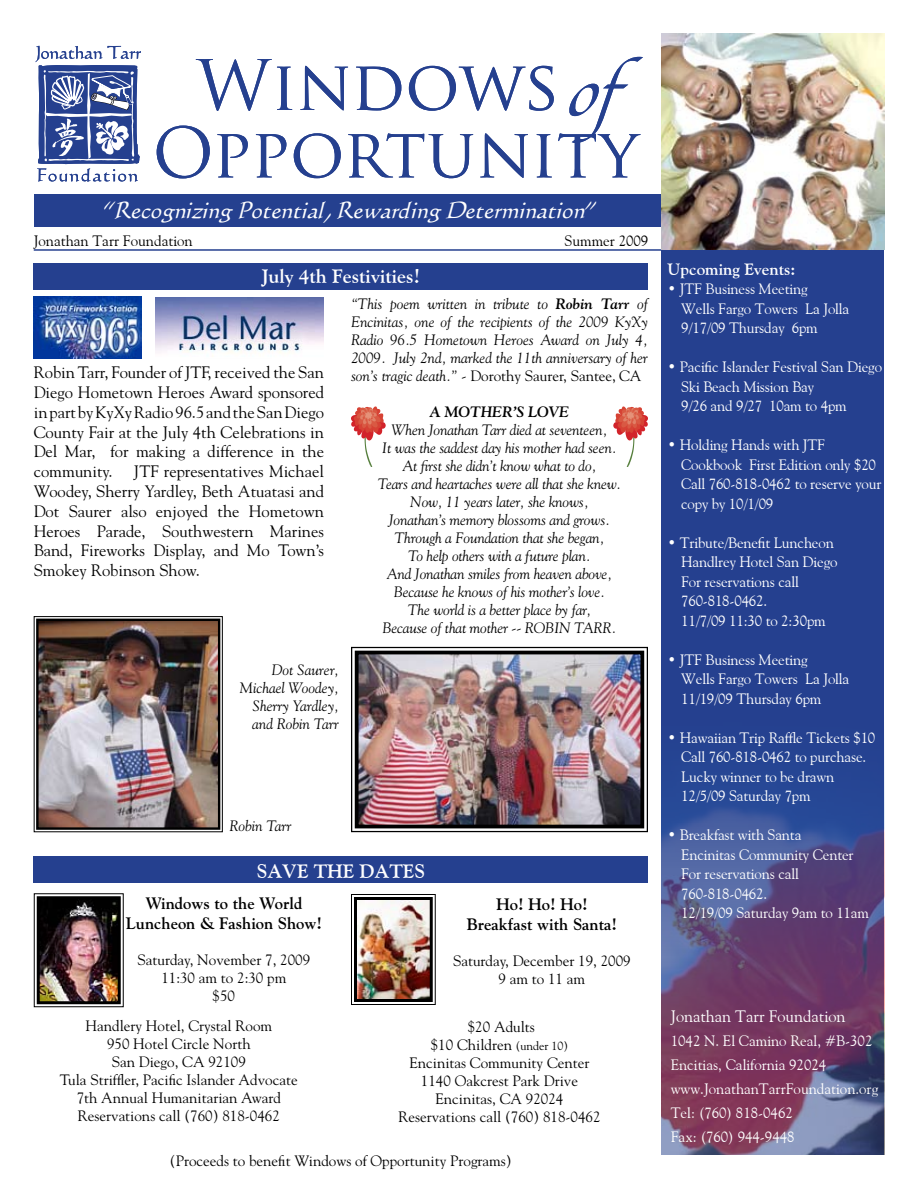
<style>
.page{position:relative;width:918px;height:1188px;background:#fff}
.page>*{position:absolute;margin:0;border:0;box-sizing:border-box;transform-origin:0 0}
.t1{font:67.5px/67.5px "Trajan Pro";color:#25408f;text-align:center}
.t2{font:italic 67.5px "Apple Chancery";color:#25408f}
.t3{font:italic 22.5px "Calli 109";color:#fff}
.t4{font:700 19.5px "Goudy Old Style BT";color:#fff}
.t5{font:16.5px/19.8px "Goudy";color:#000;text-align:justify}
.t6{font:700 16.5px/19.8px "Goudy";color:#000;text-align:center}
.t7{font:16.5px "Goudy Old Style BT";color:#fff}
.t8{font:700 16.5px "Goudy Old Style BT";color:#fff}
.t9{font:15px/19.5px "Goudy Old Style BT";letter-spacing:-.01em;color:#fff}
.t10{font:italic 15px/18px "Goudy";letter-spacing:-.01em;color:#000;text-align:justify}
.t11{font:15px/18px "Goudy";color:#000;text-align:center}
.t12{font:15px "Goudy Old Style BT";color:#000}
.t13{font:italic 700 15px "Goudy";letter-spacing:-.01em;color:#000}
.s1{font-weight:700}
.s2{font-style:normal}
.s3{font-size:12px}
</style>
<div class="page">
<div style="left:662px;top:249px;width:222px;height:905px;background:#25408f"></div>
<img style="left:662px;top:804px;width:222px;height:350px">
<div style="left:34px;top:194px;width:628px;height:33px;background:#25408f"></div>
<hr style="left:34px;top:249px;width:629px;height:2px;background:#25408f">
<img style="left:661px;top:34px;width:223px;height:215px">
<svg style="left:35px;top:46px;width:106px;height:136px"></svg>
<img style="left:33px;top:616px;width:190px;height:217px">
<svg style="left:351px;top:646px;width:297px;height:187px;background:#838383"></svg>
<img style="left:353px;top:649px;width:293px;height:181px">
<img style="left:33px;top:893px;width:91px;height:115px">
<img style="left:351px;top:894px;width:85px;height:111px">
<div style="left:34px;top:856px;width:614px;height:28px;background:#25408f"></div>
<div style="left:34px;top:263px;width:614px;height:27px;background:#25408f"></div>
<svg style="left:351px;top:407px;width:35px;height:60px"></svg>
<svg style="left:613px;top:407px;width:35px;height:60px"></svg>
<img style="left:34px;top:297px;width:108px;height:61px">
<img style="left:156px;top:297px;width:168px;height:59px">
<h1 class="t2" style="left:564px;top:40px;width:102px">of</h1>
<h1 class="t1" style="left:152px;top:51px;width:487px">Windows<br>Opportunity</h1>
<h2 class="t3" style="left:104px;top:197px;width:493px">“Recognizing Potential, Rewarding Determination”</h2>
<p class="t12" style="left:34px;top:231px;width:160px">Jonathan Tarr Foundation</p>
<p class="t12" style="left:565px;top:231px;width:85px">Summer 2009</p>
<h3 class="t4" style="left:262px;top:264px;width:160px">July 4th Festivities!</h3>
<p class="t5" style="left:34px;top:362px;width:292px">Robin Tarr, Founder of JTF, received the San Diego Hometown Heroes Award sponsored in part by KyXy Radio 96.5 and the San Diego County Fair at the July 4th Celebrations in Del Mar, for making a difference in the community.</p>
<p class="t5" style="left:34px;top:461px;width:292px;text-indent:100px">JTF representatives Michael Woodey, Sherry Yardley, Beth Atuatasi and Dot Saurer also enjoyed the Hometown Heroes Parade, Southwestern Marines Band, Fireworks Display, and Mo Town’s Smokey Robinson Show.</p>
<p class="t10" style="left:240px;top:660px;width:100px;text-align:right">Dot Saurer,<br>Michael Woodey,<br>Sherry Yardley, and Robin Tarr</p>
<p class="t10" style="left:351px;top:294px;width:299px">“This poem written in tribute to <span class="s1">Robin Tarr</span> of Encinitas, one of the recipients of the 2009 KyXy Radio 96.5 Hometown Heroes Award on July 4, 2009. July 2nd, marked the 11th anniversary of her son’s tragic death.” - <span class="s2">Dorothy Saurer, Santee, CA</span></p>
<p class="t13" style="left:430px;top:402px;width:141px">A MOTHER’S LOVE</p>
<p class="t10" style="left:378px;top:420px;width:245px;text-align:center">When Jonathan Tarr died at seventeen,<br>It was the saddest day his mother had seen.<br>At first she didn’t know what to do,<br>Tears and heartaches were all that she knew.<br>Now, 11 years later, she knows,<br>Jonathan’s memory blossoms and grows.<br>Through a Foundation that she began,<br>To help others with a future plan.<br>And Jonathan smiles from heaven above, Because he knows of his mother’s love.<br>The world is a better place by far,<br>Because of that mother -- ROBIN TARR.</p>
<p class="t10" style="left:230px;top:816px;width:64px">Robin Tarr</p>
<h3 class="t4" style="left:257px;top:859px;width:170px">SAVE THE DATES</h3>
<p class="t6" style="left:126px;top:893px;width:198px">Windows to the World<br>Luncheon &amp; Fashion Show!</p>
<p class="t11" style="left:138px;top:950px;width:174px">Saturday, November 7, 2009<br>11:30 am to 2:30 pm<br>$50</p>
<p class="t11" style="left:60px;top:1017px;width:239px">Handlery Hotel, Crystal Room<br>950 Hotel Circle North<br>San Diego, CA 92109<br>Tula Striffler, Pacific Islander Advocate<br>7th Annual Humanitarian Award<br>Reservations call (760) 818-0462</p>
<p class="t6" style="left:467px;top:894px;width:152px">Ho! Ho! Ho!<br>Breakfast with Santa!</p>
<p class="t11" style="left:453px;top:951px;width:179px">Saturday, December 19, 2009<br>9 am to 11 am</p>
<p class="t11" style="left:398px;top:1017px;width:204px">$20 Adults<br>$10 Children <span class="s3">(under 10)<br></span>Encinitas Community Center<br>1140 Oakcrest Park Drive<br>Encinitas, CA 92024<br>Reservations call (760) 818-0462</p>
<p class="t11" style="left:170px;top:1151px;width:343px">(Proceeds to benefit Windows of Opportunity Programs)</p>
<p class="t8" style="left:668px;top:259px;width:129px">Upcoming Events:</p>
<p class="t9" style="left:681px;top:279px;width:170px;text-indent:-14px">• JTF Business Meeting<br>Wells Fargo Towers La Jolla<br>9/17/09 Thursday 6pm</p>
<p class="t9" style="left:681px;top:357px;width:202px;text-indent:-14px">• Pacific Islander Festival San Diego<br>Ski Beach Mission Bay<br>9/26 and 9/27 10am to 4pm</p>
<p class="t9" style="left:681px;top:435px;width:202px;text-indent:-14px">• Holding Hands with JTF<br>Cookbook First Edition only $20<br>Call 760-818-0462 to reserve your copy by 10/1/09</p>
<p class="t9" style="left:681px;top:532px;width:158px;text-indent:-14px">• Tribute/Benefit Luncheon<br>Handlrey Hotel San Diego<br>For reservations call<br>760-818-0462.<br>11/7/09 11:30 to 2:30pm</p>
<p class="t9" style="left:681px;top:649px;width:170px;text-indent:-14px">• JTF Business Meeting<br>Wells Fargo Towers La Jolla<br>11/19/09 Thursday 6pm</p>
<p class="t9" style="left:681px;top:727px;width:196px;text-indent:-14px">• Hawaiian Trip Raffle Tickets $10<br>Call 760-818-0462 to purchase.<br>Lucky winner to be drawn<br>12/5/09 Saturday 7pm</p>
<p class="t9" style="left:681px;top:825px;width:189px;text-indent:-14px">• Breakfast with Santa<br>Encinitas Community Center<br>For reservations call<br>760-818-0462.<br>12/19/09 Saturday 9am to 11am</p>
<p class="t7" style="left:671px;top:1006px;width:176px">Jonathan Tarr Foundation</p>
<p class="t9" style="left:671px;top:1028px;width:209px;line-height:24px">1042 N. El Camino Real, #B-302<br>Encitias, California 92024 www.JonathanTarrFoundation.org<br>Tel: (760) 818-0462<br>Fax: (760) 944-9448</p>
</div>
